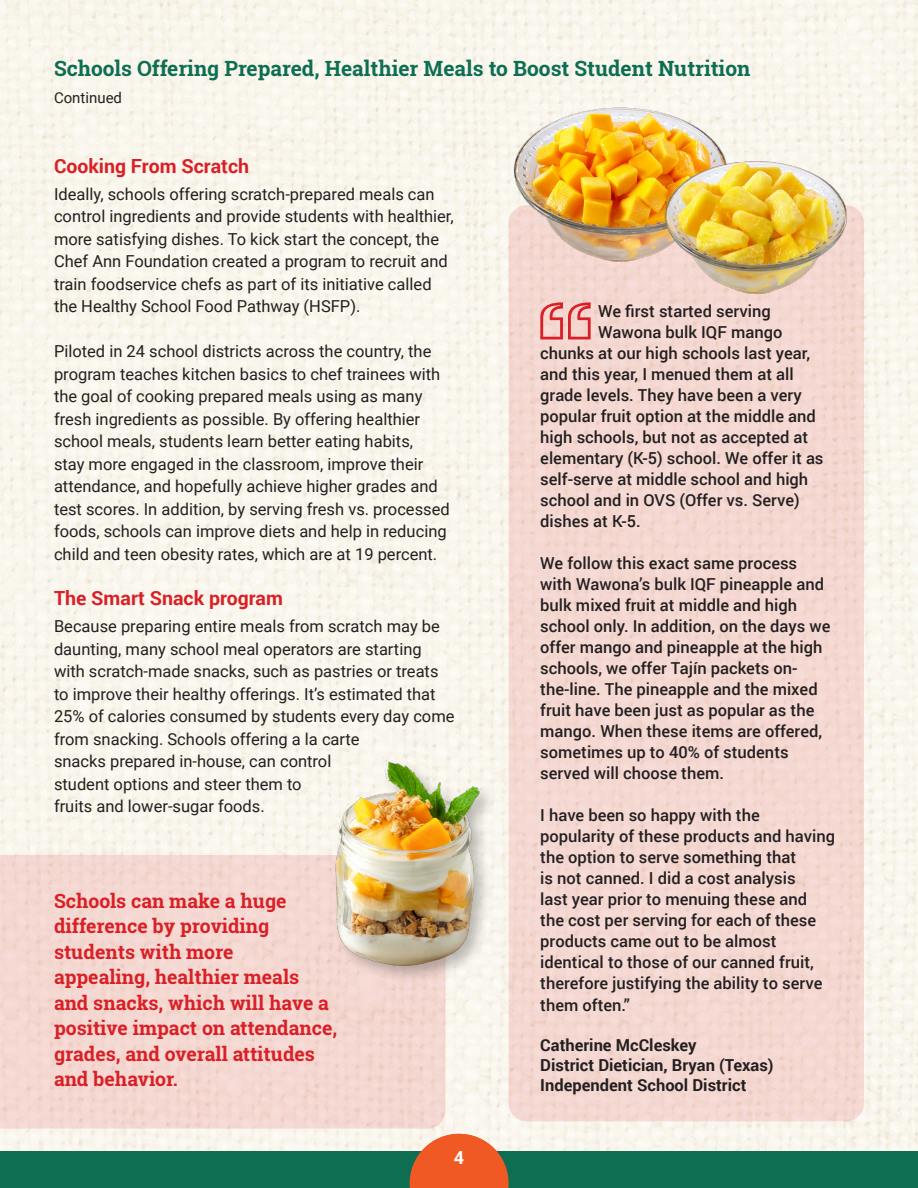
<style>
.page{position:relative;width:918px;height:1188px;background:#fff}
.page>*{position:absolute;margin:0;border:0;box-sizing:border-box;transform-origin:0 0}
.t1{font:700 21px "Roboto Slab";color:#0d6e52}
.t2{font:700 19.5px/25.5px "Roboto Slab";color:#d92026}
.Paragraph_Style_3{font:700 19.5px "Roboto";color:#d92026}
.t3{font:700 18px "Roboto";color:#fff}
.t4{font:16.5px/22.5px "Roboto";color:#231f20}
.Paragraph_Style_3-2{font:500 16.5px/21px "Roboto";color:#231f20}
.Paragraph_Style_3-3{font:700 16.5px/19.8px "Roboto";color:#231f20}
.t5{font:15px "Roboto";color:#231f20}
</style>
<div class="page">
<div style="left:0;top:0;width:918px;height:1152px;background:#f9f6ec"></div>
<div style="left:0;top:1152px;width:918px;height:36px;background:#0d6e52"></div>
<svg style="left:410px;top:1134px;width:99px;height:54px"></svg>
<div style="left:0;top:855px;width:445px;height:274px;background:#f4d8d1"></div>
<div style="left:509px;top:205px;width:355px;height:916px;background:#f4d8d1;border-radius:18px"></div>
<div style="left:332px;top:759px;width:166px;height:225px;background:#231f20;opacity:.3"></div>
<img style="left:329px;top:756px;width:156px;height:211px">
<svg style="left:540px;top:302px;width:51px;height:37px"></svg>
<img style="left:438px;top:70px;width:345px;height:230px">
<img style="left:598px;top:132px;width:297px;height:198px">
<p class="t1" style="left:54px;top:54px;width:698px">Schools Offering Prepared, Healthier Meals to Boost Student Nutrition</p>
<p class="t5" style="left:54px;top:87px;width:70px">Continued</p>
<p class="Paragraph_Style_3" style="left:54px;top:152px;width:197px">Cooking From Scratch</p>
<p class="t4" style="left:54px;top:182px;width:401px">Ideally, schools offering scratch-prepared meals can control ingredients and provide students with healthier, more satisfying dishes. To kick start the concept, the Chef Ann Foundation created a program to recruit and train foodservice chefs as part of its initiative called the Healthy School Food Pathway (HSFP).</p>
<p class="t4" style="left:54px;top:339px;width:397px">Piloted in 24 school districts across the country, the program teaches kitchen basics to chef trainees with the goal of cooking prepared meals using as many fresh ingredients as possible. By offering healthier school meals, students learn better eating habits,<br>stay more engaged in the classroom, improve their attendance, and hopefully achieve higher grades and test scores. In addition, by serving fresh vs. processed foods, schools can improve diets and help in reducing child and teen obesity rates, which are at 19 percent.</p>
<p class="Paragraph_Style_3" style="left:54px;top:585px;width:230px">The Smart Snack program</p>
<p class="t4" style="left:54px;top:615px;width:402px">Because preparing entire meals from scratch may be daunting, many school meal operators are starting with scratch-made snacks, such as pastries or treats to improve their healthy offerings. It’s estimated that 25% of calories consumed by students every day come from snacking. Schools offering a la carte<br>snacks prepared in-house, can control<br>student options and steer them to<br>fruits and lower-sugar foods.</p>
<p class="t2" style="left:54px;top:888px;width:285px">Schools can make a huge difference by providing students with more<br>appealing, healthier meals and snacks, which will have a positive impact on attendance, grades, and overall attitudes and behavior.</p>
<p class="t3" style="left:454px;top:1145px;width:12px">4</p>
<p class="Paragraph_Style_3-2" style="left:598px;top:300px;width:174px">We first started serving</p>
<p class="Paragraph_Style_3-2" style="left:598px;top:321px;width:186px">Wawona bulk IQF mango</p>
<p class="Paragraph_Style_3-2" style="left:540px;top:342px;width:271px">chunks at our high schools last year,</p>
<p class="Paragraph_Style_3-2" style="left:540px;top:363px;width:255px">and this year, I menued them at all</p>
<p class="Paragraph_Style_3-2" style="left:540px;top:384px;width:263px">grade levels. They have been a very</p>
<p class="Paragraph_Style_3-2" style="left:540px;top:405px;width:277px">popular fruit option at the middle and</p>
<p class="Paragraph_Style_3-2" style="left:540px;top:426px;width:270px">high schools, but not as accepted at</p>
<p class="Paragraph_Style_3-2" style="left:540px;top:447px;width:285px">elementary (K-5) school. We offer it as</p>
<p class="Paragraph_Style_3-2" style="left:540px;top:468px;width:270px">self-serve at middle school and high</p>
<p class="Paragraph_Style_3-2" style="left:540px;top:489px;width:261px">school and in OVS (Offer vs. Serve)</p>
<p class="Paragraph_Style_3-2" style="left:540px;top:510px;width:102px">dishes at K-5.</p>
<p class="Paragraph_Style_3-2" style="left:540px;top:552px;width:292px">We follow this exact same process with Wawona’s bulk IQF pineapple and bulk mixed fruit at middle and high school only. In addition, on the days we offer mango and pineapple at the high schools, we offer Tajín packets on&shy;the-line. The pineapple and the mixed fruit have been just as popular as the mango. When these items are offered, sometimes up to 40% of students served will choose them.</p>
<p class="Paragraph_Style_3-2" style="left:540px;top:804px;width:296px">I have been so happy with the popularity of these products and having the option to serve something that<br>is not canned. I did a cost analysis<br>last year prior to menuing these and<br>the cost per serving for each of these products came out to be almost identical to those of our canned fruit, therefore justifying the ability to serve</p>
<p class="Paragraph_Style_3-2" style="left:540px;top:994px;width:91px">them often.”</p>
<p class="Paragraph_Style_3-3" style="left:540px;top:1035px;width:235px">Catherine McCleskey<br>District Dietician, Bryan (Texas)<br>Independent School District</p>
</div>
